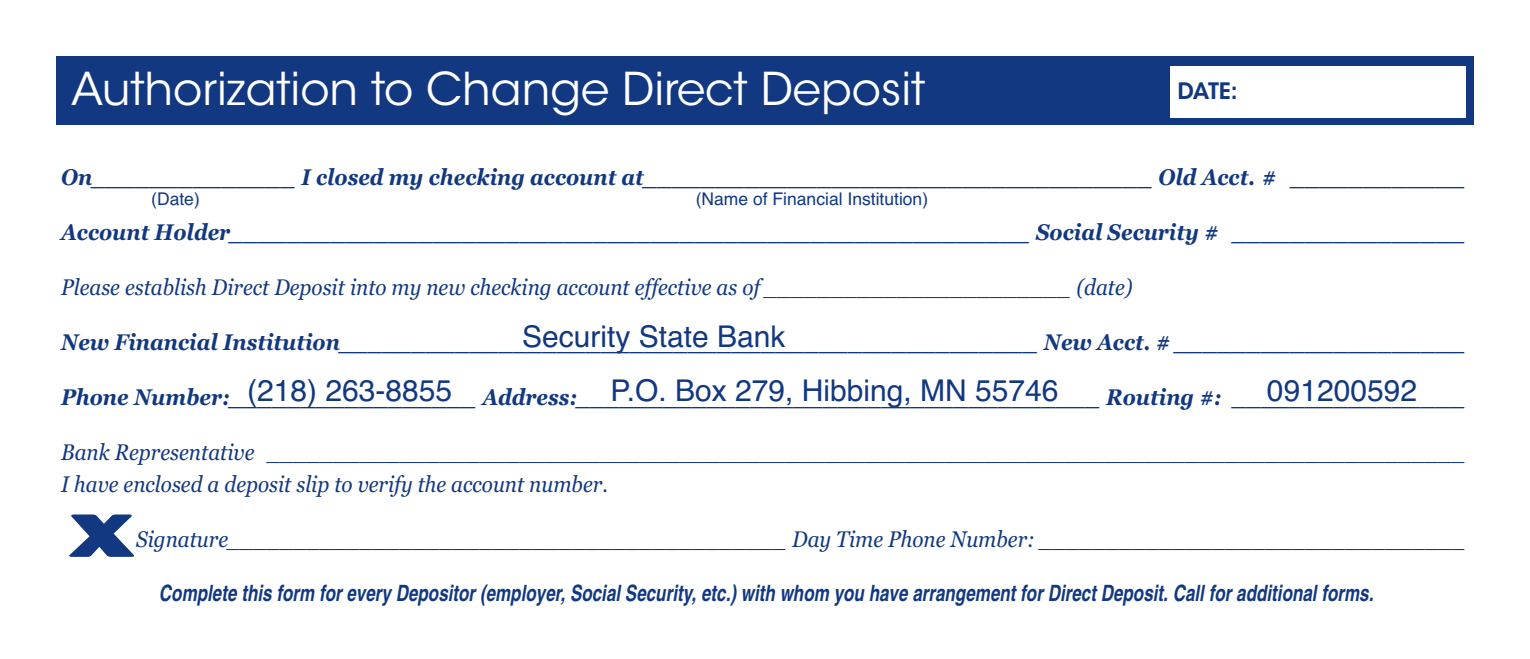
<style>
.page{position:relative;width:1530px;height:659px;background:#fff}
.page>*{position:absolute;margin:0;border:0;box-sizing:border-box;transform-origin:0 0}
.t1{font:800 60px "Barmeno";color:#113880;scale:2 1}
.t2{font:45px "ITC Avant Garde Std";color:#fff}
.t3{font:30px "Helvetica";color:#113880}
.t4{font:italic 700 22.5px "Georgia";color:#113880;scale:.92 1}
.t5{font:italic 22.5px/32.5px "Georgia";color:#113880;scale:.92 1}
.t6{font:italic 700 condensed 22.5px "Helvetica";color:#113880;scale:.92 1}
.t7{font:600 22.5px "ITC Avant Garde Std";color:#113880}
.t8{font:17.5px "Helvetica";color:#113880}
</style>
<div class="page">
<div style="left:56px;top:56px;width:1418px;height:69px;background:#113880"></div>
<div style="left:1170px;top:66px;width:296px;height:51px;background:#fff"></div>
<h2 class="t2" style="left:71px;top:71px;width:856px">Authorization to Change Direct Deposit</h2>
<p class="t7" style="left:1177px;top:82px;width:62px">DATE:</p>
<p class="t4" style="left:61px;top:164px;width:1529px">On______________ I closed my checking account at___________________________________ Old Acct. # ____________</p>
<p class="t4" style="left:61px;top:219px;width:1529px">Account Holder_______________________________________________________ Social Security # ________________</p>
<p class="t5" style="left:61px;top:271px;width:1166px">Please establish Direct Deposit into my new checking account effective as of _______________________ (date)</p>
<p class="t4" style="left:61px;top:329px;width:1529px">New Financial Institution________________________________________________ New Acct. # ____________________</p>
<p class="t4" style="left:61px;top:384px;width:1529px">Phone Number:_________________ Address:____________________________________ Routing #: ________________</p>
<p class="t5" style="left:61px;top:436px;width:1529px">Bank Representative __________________________________________________________________________________________<br>I have enclosed a deposit slip to verify the account number.</p>
<p class="t5" style="left:136px;top:523px;width:1447px">Signature__________________________________________ Day Time Phone Number: ________________________________</p>
<p class="t6" style="left:159px;top:584px;width:1322px">Complete this form for every Depositor (employer, Social Security, etc.) with whom you have arrangement for Direct Deposit. Call for additional forms.</p>
<p class="t8" style="left:151px;top:189px;width:50px">(Date)</p>
<p class="t8" style="left:696px;top:189px;width:234px">(Name of Financial Institution)</p>
<h3 class="t3" style="left:522px;top:319px;width:265px">Security State Bank</h3>
<h3 class="t3" style="left:247px;top:373px;width:207px">(218) 263-8855</h3>
<h3 class="t3" style="left:611px;top:373px;width:450px">P.O. Box 279, Hibbing, MN 55746</h3>
<h3 class="t3" style="left:1267px;top:373px;width:152px">091200592</h3>
<h1 class="t1" style="left:69px;top:511px;width:34px">X</h1>
</div>
